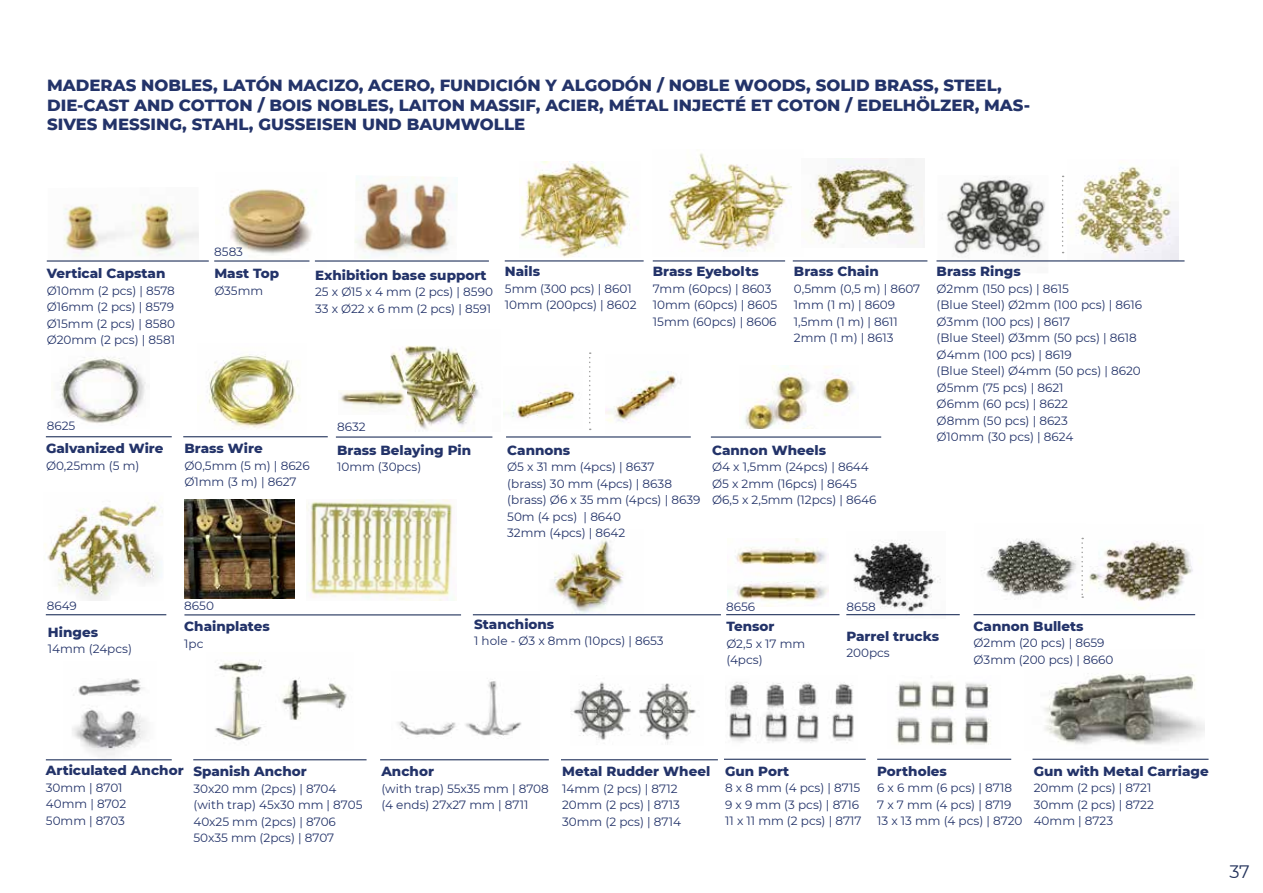
<style>
.page{position:relative;width:1263px;height:893px;background:#fff}
.page>*{position:absolute;margin:0;border:0;box-sizing:border-box;transform-origin:0 0}
.t1{font:18px "Montserrat";color:#24335c}
.t2{font:800 16.5px/19.5px "Montserrat";color:#233369}
.t3{font:800 13.5px "Montserrat";color:#233369}
.t4{font:12px/16.5px "Montserrat";color:#233369}
</style>
<div class="page">
<img style="left:1044px;top:673px;width:160px;height:72px">
<img style="left:72px;top:678px;width:75px;height:79px">
<img style="left:215px;top:660px;width:132px;height:81px">
<img style="left:398px;top:681px;width:124px;height:56px">
<hr style="left:46px;top:759px;width:126px;height:1px;background:#22335c">
<hr style="left:380px;top:759px;width:169px;height:1px;background:#22335c">
<hr style="left:193px;top:759px;width:174px;height:1px;background:#22335c">
<img style="left:571px;top:682px;width:125px;height:61px">
<img style="left:729px;top:682px;width:125px;height:61px">
<img style="left:896px;top:681px;width:95px;height:64px">
<hr style="left:561px;top:759px;width:157px;height:1px;background:#22335c">
<hr style="left:724px;top:759px;width:142px;height:1px;background:#22335c">
<hr style="left:877px;top:759px;width:134px;height:1px;background:#22335c">
<hr style="left:1032px;top:759px;width:176px;height:1px;background:#22335c">
<img style="left:44px;top:503px;width:119px;height:98px">
<img style="left:552px;top:537px;width:72px;height:77px">
<hr style="left:473px;top:614px;width:248px;height:1px;background:#22335c">
<img style="left:391px;top:345px;width:88px;height:86px">
<img style="left:60px;top:357px;width:86px;height:67px">
<img style="left:209px;top:354px;width:91px;height:75px">
<hr style="left:183px;top:436px;width:145px;height:1px;background:#22335c">
<hr style="left:46px;top:436px;width:126px;height:1px;background:#22335c">
<hr style="left:336px;top:436px;width:156px;height:2px;background:#22335c">
<hr style="left:506px;top:436px;width:185px;height:2px;background:#22335c">
<img style="left:340px;top:390px;width:67px;height:25px">
<img style="left:504px;top:385px;width:71px;height:34px">
<img style="left:605px;top:371px;width:76px;height:52px">
<img style="left:981px;top:538px;width:96px;height:58px">
<img style="left:306px;top:500px;width:148px;height:101px">
<img style="left:847px;top:540px;width:99px;height:76px">
<img style="left:1081px;top:537px;width:115px;height:79px">
<img style="left:727px;top:538px;width:101px;height:68px">
<hr style="left:46px;top:614px;width:120px;height:1px;background:#22335c">
<hr style="left:846px;top:614px;width:114px;height:1px;background:#22335c">
<hr style="left:973px;top:614px;width:222px;height:1px;background:#22335c">
<hr style="left:726px;top:614px;width:113px;height:1px;background:#22335c">
<hr style="left:184px;top:614px;width:277px;height:1px;background:#22335c">
<img style="left:184px;top:500px;width:110px;height:99px">
<svg style="left:589px;top:352px;width:2px;height:78px"></svg>
<hr style="left:711px;top:436px;width:170px;height:2px;background:#22335c">
<svg style="left:1081px;top:538px;width:2px;height:60px"></svg>
<img style="left:64px;top:203px;width:135px;height:54px">
<img style="left:228px;top:189px;width:87px;height:73px">
<img style="left:355px;top:176px;width:102px;height:83px">
<hr style="left:47px;top:260px;width:162px;height:2px;background:#22335c">
<hr style="left:214px;top:260px;width:95px;height:2px;background:#22335c">
<hr style="left:315px;top:260px;width:174px;height:2px;background:#22335c">
<img style="left:520px;top:162px;width:112px;height:95px">
<img style="left:669px;top:153px;width:133px;height:99px">
<img style="left:802px;top:158px;width:122px;height:87px">
<hr style="left:505px;top:260px;width:139px;height:1px;background:#22335c">
<hr style="left:793px;top:260px;width:134px;height:1px;background:#22335c">
<hr style="left:653px;top:260px;width:132px;height:1px;background:#22335c">
<img style="left:1067px;top:166px;width:112px;height:94px">
<img style="left:937px;top:176px;width:111px;height:86px">
<hr style="left:936px;top:260px;width:248px;height:1px;background:#22335c">
<svg style="left:1062px;top:176px;width:1px;height:77px"></svg>
<img style="left:745px;top:366px;width:110px;height:63px">
<p class="t2" style="left:47px;top:75px;width:984px">MADERAS NOBLES, LATÓN MACIZO, ACERO, FUNDICIÓN Y ALGODÓN / NOBLE WOODS, SOLID BRASS, STEEL,<br>DIE-CAST AND COTTON / BOIS NOBLES, LAITON MASSIF, ACIER, MÉTAL INJECTÉ ET COTON / EDELHÖLZER, MAS-<br>SIVES MESSING, STAHL, GUSSEISEN UND BAUMWOLLE</p>
<p class="t3" style="left:47px;top:263px;width:120px">Vertical Capstan</p>
<p class="t4" style="left:47px;top:282px;width:130px;text-align:justify">Ø10mm (2 pcs) | 8578<br>Ø16mm (2 pcs) | 8579<br>Ø15mm (2 pcs) | 8580<br>Ø20mm (2 pcs) | 8581</p>
<p class="t4" style="left:214px;top:243px;width:30px">8583</p>
<p class="t3" style="left:214px;top:263px;width:66px">Mast Top</p>
<p class="t4" style="left:214px;top:282px;width:50px">Ø35mm</p>
<p class="t3" style="left:315px;top:265px;width:173px">Exhibition base support</p>
<p class="t4" style="left:315px;top:283px;width:179px">25 x Ø15 x 4 mm (2 pcs) | 8590<br>33 x Ø22 x 6 mm (2 pcs) | 8591</p>
<p class="t3" style="left:505px;top:262px;width:37px">Nails</p>
<p class="t4" style="left:505px;top:280px;width:133px">5mm (300 pcs) | 8601<br>10mm (200pcs) | 8602</p>
<p class="t3" style="left:653px;top:262px;width:108px">Brass Eyebolts</p>
<p class="t4" style="left:653px;top:280px;width:126px">7mm (60pcs) | 8603<br>10mm (60pcs) | 8605<br>15mm (60pcs) | 8606</p>
<p class="t3" style="left:794px;top:262px;width:86px">Brass Chain</p>
<p class="t4" style="left:794px;top:280px;width:128px">0,5mm (0,5 m) | 8607<br>1mm (1 m) | 8609<br>1,5mm (1 m) | 8611<br>2mm (1 m) | 8613</p>
<p class="t4" style="left:47px;top:417px;width:30px">8625</p>
<p class="t3" style="left:46px;top:439px;width:119px">Galvanized Wire</p>
<p class="t4" style="left:46px;top:457px;width:95px">Ø0,25mm (5 m)</p>
<p class="t3" style="left:184px;top:439px;width:80px">Brass Wire</p>
<p class="t4" style="left:184px;top:457px;width:127px">Ø0,5mm (5 m) | 8626<br>Ø1mm (3 m) | 8627</p>
<p class="t4" style="left:337px;top:418px;width:30px">8632</p>
<p class="t3" style="left:337px;top:440px;width:136px">Brass Belaying Pin</p>
<p class="t4" style="left:337px;top:458px;width:86px">10mm (30pcs)</p>
<p class="t3" style="left:507px;top:440px;width:65px">Cannons</p>
<p class="t4" style="left:507px;top:458px;width:195px">Ø5 x 31 mm (4pcs) | 8637<br>(brass) 30 mm (4pcs) | 8638 (brass) Ø6 x 35 mm (4pcs) | 8639<br>50m (4 pcs) | 8640<br>32mm (4pcs) | 8642</p>
<p class="t3" style="left:712px;top:440px;width:116px">Cannon Wheels</p>
<p class="t4" style="left:712px;top:458px;width:166px">Ø4 x 1,5mm (24pcs) | 8644<br>Ø5 x 2mm (16pcs) | 8645<br>Ø6,5 x 2,5mm (12pcs) | 8646</p>
<p class="t3" style="left:937px;top:262px;width:86px">Brass Rings</p>
<p class="t4" style="left:937px;top:280px;width:207px">Ø2mm (150 pcs) | 8615<br>(Blue Steel) Ø2mm (100 pcs) | 8616<br>Ø3mm (100 pcs) | 8617<br>(Blue Steel) Ø3mm (50 pcs) | 8618<br>Ø4mm (100 pcs) | 8619<br>(Blue Steel) Ø4mm (50 pcs) | 8620<br>Ø5mm (75 pcs) | 8621<br>Ø6mm (60 pcs) | 8622<br>Ø8mm (50 pcs) | 8623<br>Ø10mm (30 pcs) | 8624</p>
<p class="t4" style="left:47px;top:597px;width:32px">8649</p>
<p class="t3" style="left:48px;top:622px;width:52px">Hinges</p>
<p class="t4" style="left:48px;top:640px;width:86px">14mm (24pcs)</p>
<p class="t4" style="left:184px;top:597px;width:31px">8650</p>
<p class="t3" style="left:184px;top:617px;width:87px">Chainplates</p>
<p class="t4" style="left:184px;top:635px;width:21px">1pc</p>
<p class="t3" style="left:474px;top:614px;width:82px">Stanchions</p>
<p class="t4" style="left:474px;top:632px;width:191px">1 hole - Ø3 x 8mm (10pcs) | 8653</p>
<p class="t4" style="left:726px;top:598px;width:31px">8656</p>
<p class="t4" style="left:846px;top:598px;width:31px">8658</p>
<p class="t3" style="left:726px;top:616px;width:50px">Tensor</p>
<p class="t4" style="left:726px;top:635px;width:80px">Ø2,5 x 17 mm (4pcs)</p>
<p class="t3" style="left:846px;top:626px;width:94px">Parrel trucks</p>
<p class="t4" style="left:846px;top:644px;width:45px">200pcs</p>
<p class="t3" style="left:974px;top:616px;width:111px">Cannon Bullets</p>
<p class="t4" style="left:974px;top:634px;width:141px">Ø2mm (20 pcs) | 8659<br>Ø3mm (200 pcs) | 8660</p>
<p class="t3" style="left:46px;top:761px;width:139px">Articulated Anchor</p>
<p class="t4" style="left:46px;top:779px;width:82px">30mm | 8701<br>40mm | 8702<br>50mm | 8703</p>
<p class="t3" style="left:193px;top:762px;width:115px">Spanish Anchor</p>
<p class="t4" style="left:193px;top:780px;width:171px">30x20 mm (2pcs) | 8704 (with trap) 45x30 mm | 8705<br>40x25 mm (2pcs) | 8706<br>50x35 mm (2pcs) | 8707</p>
<p class="t3" style="left:381px;top:762px;width:54px">Anchor</p>
<p class="t4" style="left:381px;top:780px;width:169px">(with trap) 55x35 mm | 8708 (4 ends) 27x27 mm | 8711</p>
<p class="t3" style="left:562px;top:762px;width:150px">Metal Rudder Wheel</p>
<p class="t4" style="left:562px;top:780px;width:120px">14mm (2 pcs) | 8712<br>20mm (2 pcs) | 8713<br>30mm (2 pcs) | 8714</p>
<p class="t3" style="left:725px;top:761px;width:66px">Gun Port</p>
<p class="t4" style="left:725px;top:779px;width:138px">8 x 8 mm (4 pcs) | 8715<br>9 x 9 mm (3 pcs) | 8716<br>11 x 11 mm (2 pcs) | 8717</p>
<p class="t3" style="left:877px;top:761px;width:71px">Portholes</p>
<p class="t4" style="left:877px;top:779px;width:147px">6 x 6 mm (6 pcs) | 8718<br>7 x 7 mm (4 pcs) | 8719<br>13 x 13 mm (4 pcs) | 8720</p>
<p class="t3" style="left:1034px;top:761px;width:177px">Gun with Metal Carriage</p>
<p class="t4" style="left:1034px;top:779px;width:122px">20mm (2 pcs) | 8721<br>30mm (2 pcs) | 8722<br>40mm | 8723</p>
<h1 class="t1" style="left:1229px;top:859px;width:22px">37</h1>
</div>
